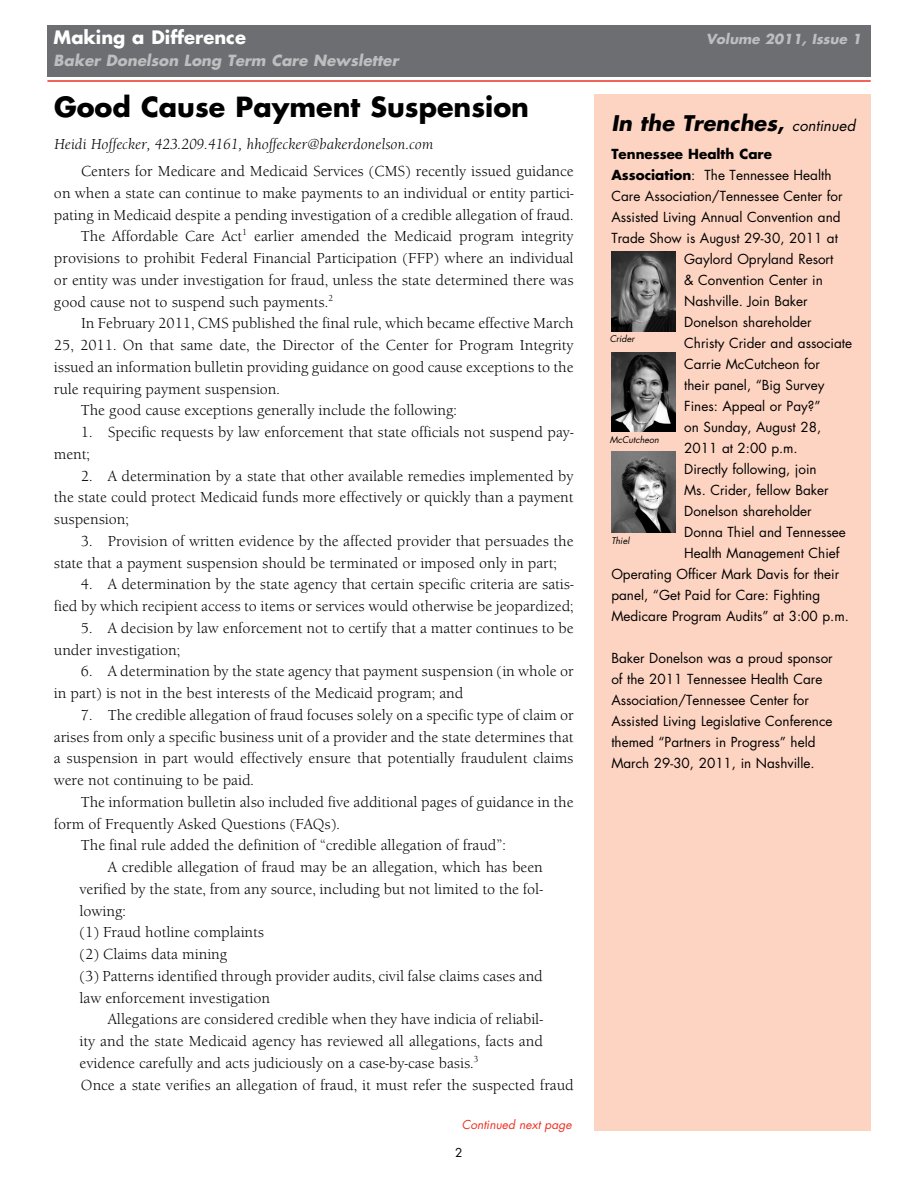
<style>
.page{position:relative;width:918px;height:1188px;background:#fff}
.page>*{position:absolute;margin:0;border:0;box-sizing:border-box;transform-origin:0 0}
.t1{font:700 27px "Futura";color:#000}
.t2{font:italic 700 21px "Futura";color:#000}
.t3{font:700 18px "Futura";color:#fff}
.t4{font:15px/21.8px "Berkeley Old ITC";color:#000}
.t5{font:italic 15px "Berkeley Old ITC";color:#000}
.t6{font:italic 700 15px "Futura";color:#bcbec0}
.t7{font:13.5px/21px "Futura";color:#000}
.t8{font:700 13.5px "Futura";color:#000}
.t9{font:italic 700 13.5px "Futura";color:#bcbec0}
.t10{font:italic 12px "Futura";color:#ee3124}
.t11{font:12px "Futura";color:#000}
.t12{font:italic 9px "Futura";color:#000}
.s1{font-style:normal}
.s2{font-weight:400;font-size:15px}
.s3{font-weight:700}
</style>
<div class="page">
<div style="left:47px;top:25px;width:824px;height:51px;background:#6d6e71"></div>
<hr style="left:47px;top:80px;width:824px;height:2px;background:#ee3124">
<div style="left:594px;top:94px;width:277px;height:1037px;background:#fdd4c2"></div>
<img style="left:611px;top:352px;width:65px;height:80px">
<img style="left:611px;top:252px;width:65px;height:79px">
<img style="left:611px;top:452px;width:65px;height:81px">
<p class="t3" style="left:54px;top:26px;width:194px">Making a Difference</p>
<p class="t9" style="left:706px;top:30px;width:157px">Volume 2011, Issue 1</p>
<p class="t6" style="left:54px;top:50px;width:346px">Baker Donelson Long Term Care Newsletter</p>
<h1 class="t1" style="left:54px;top:89px;width:477px">Good Cause Payment Suspension</h1>
<p class="t5" style="left:54px;top:135px;width:381px">Heidi Hoffecker, 423.209.4161, hhoffecker@bakerdonelson.com</p>
<p class="t4" style="left:81px;top:160px;width:494px">Centers for Medicare and Medicaid Services (CMS) recently issued guidance</p>
<p class="t4" style="left:54px;top:182px;width:521px">on when a state can continue to make payments to an individual or entity partici-</p>
<p class="t4" style="left:54px;top:204px;width:521px">pating in Medicaid despite a pending investigation of a credible allegation of fraud.</p>
<p class="t4" style="left:81px;top:226px;width:494px">The Affordable Care Act<sup>1</sup> earlier amended the Medicaid program integrity</p>
<p class="t4" style="left:54px;top:247px;width:521px">provisions to prohibit Federal Financial Participation (FFP) where an individual</p>
<p class="t4" style="left:54px;top:269px;width:521px">or entity was under investigation for fraud, unless the state determined there was</p>
<p class="t4" style="left:54px;top:291px;width:281px">good cause not to suspend such payments.<sup>2</sup></p>
<p class="t4" style="left:81px;top:313px;width:494px">In February 2011, CMS published the final rule, which became effective March</p>
<p class="t4" style="left:54px;top:334px;width:521px">25, 2011. On that same date, the Director of the Center for Program Integrity</p>
<p class="t4" style="left:54px;top:356px;width:521px">issued an information bulletin providing guidance on good cause exceptions to the</p>
<p class="t4" style="left:54px;top:378px;width:228px">rule requiring payment suspension.</p>
<p class="t4" style="left:81px;top:400px;width:378px">The good cause exceptions generally include the following:</p>
<p class="t4" style="left:54px;top:421px;width:521px;text-indent:27px">1. Specific requests by law enforcement that state officials not suspend pay&shy;ment;</p>
<p class="t4" style="left:54px;top:465px;width:521px;text-align:justify;text-indent:27px">2. A determination by a state that other available remedies implemented by the state could protect Medicaid funds more effectively or quickly than a payment suspension;</p>
<p class="t4" style="left:54px;top:530px;width:521px;text-indent:27px">3. Provision of written evidence by the affected provider that persuades the state that a payment suspension should be terminated or imposed only in part;</p>
<p class="t4" style="left:54px;top:574px;width:521px;text-align:right">4. A determination by the state agency that certain specific criteria are satis&shy;fied by which recipient access to items or services would otherwise be jeopardized;</p>
<p class="t4" style="left:54px;top:617px;width:521px;text-indent:27px">5. A decision by law enforcement not to certify that a matter continues to be under investigation;</p>
<p class="t4" style="left:54px;top:661px;width:521px;text-indent:27px">6. A determination by the state agency that payment suspension (in whole or in part) is not in the best interests of the Medicaid program; and</p>
<p class="t4" style="left:54px;top:704px;width:521px;text-align:justify;text-indent:27px">7. The credible allegation of fraud focuses solely on a specific type of claim or arises from only a specific business unit of a provider and the state determines that a suspension in part would effectively ensure that potentially fraudulent claims were not continuing to be paid.</p>
<p class="t4" style="left:81px;top:791px;width:494px">The information bulletin also included five additional pages of guidance in the</p>
<p class="t4" style="left:54px;top:813px;width:288px">form of Frequently Asked Questions (FAQs).</p>
<p class="t4" style="left:81px;top:835px;width:426px">The final rule added the definition of “credible allegation of fraud”:</p>
<p class="t4" style="left:108px;top:856px;width:437px">A credible allegation of fraud may be an allegation, which has been</p>
<p class="t4" style="left:79px;top:878px;width:465px">verified by the state, from any source, including but not limited to the fol-</p>
<p class="t4" style="left:79px;top:900px;width:48px">lowing:</p>
<p class="t4" style="left:79px;top:922px;width:186px">(1) Fraud hotline complaints</p>
<p class="t4" style="left:79px;top:943px;width:149px">(2) Claims data mining</p>
<p class="t4" style="left:79px;top:965px;width:465px">(3) Patterns identified through provider audits, civil false claims cases and</p>
<p class="t4" style="left:79px;top:987px;width:192px">law enforcement investigation</p>
<p class="t4" style="left:108px;top:1009px;width:437px">Allegations are considered credible when they have indicia of reliabil-</p>
<p class="t4" style="left:79px;top:1030px;width:465px">ity and the state Medicaid agency has reviewed all allegations, facts and</p>
<p class="t4" style="left:80px;top:1052px;width:401px">evidence carefully and acts judiciously on a case-by-case basis.<sup>3</sup></p>
<p class="t4" style="left:81px;top:1074px;width:494px">Once a state verifies an allegation of fraud, it must refer the suspected fraud</p>
<p class="t10" style="left:462px;top:1117px;width:111px">Continued next page</p>
<p class="t11" style="left:455px;top:1145px;width:9px">2</p>
<h2 class="t2" style="left:611px;top:109px;width:245px">In the Trenches<span class="s1">,</span> <span class="s2">continued</span></h2>
<p class="t8" style="left:611px;top:145px;width:162px">Tennessee Health Care</p>
<p class="t7" style="left:611px;top:165px;width:222px"><span class="s3">Association</span>: The Tennessee Health</p>
<p class="t7" style="left:611px;top:186px;width:233px">Care Association/Tennessee Center for</p>
<p class="t7" style="left:611px;top:207px;width:231px">Assisted Living Annual Convention and</p>
<p class="t7" style="left:611px;top:228px;width:228px">Trade Show is August 29-30, 2011 at</p>
<p class="t7" style="left:684px;top:249px;width:151px">Gaylord Opryland Resort</p>
<p class="t7" style="left:684px;top:270px;width:140px">&amp; Convention Center in</p>
<p class="t7" style="left:684px;top:291px;width:125px">Nashville. Join Baker</p>
<p class="t7" style="left:684px;top:312px;width:129px">Donelson shareholder</p>
<p class="t7" style="left:684px;top:333px;width:169px">Christy Crider and associate</p>
<p class="t7" style="left:684px;top:354px;width:137px">Carrie McCutcheon for</p>
<p class="t7" style="left:684px;top:375px;width:142px">their panel, “Big Survey</p>
<p class="t7" style="left:684px;top:396px;width:138px">Fines: Appeal or Pay?”</p>
<p class="t7" style="left:684px;top:417px;width:138px">on Sunday, August 28,</p>
<p class="t7" style="left:684px;top:438px;width:115px">2011 at 2:00 p.m.</p>
<p class="t7" style="left:684px;top:459px;width:134px">Directly following, join</p>
<p class="t7" style="left:684px;top:480px;width:146px">Ms. Crider, fellow Baker</p>
<p class="t7" style="left:684px;top:501px;width:129px">Donelson shareholder</p>
<p class="t7" style="left:684px;top:522px;width:163px">Donna Thiel and Tennessee</p>
<p class="t7" style="left:684px;top:543px;width:157px">Health Management Chief</p>
<p class="t7" style="left:611px;top:564px;width:230px">Operating Officer Mark Davis for their</p>
<p class="t7" style="left:611px;top:585px;width:210px">panel, “Get Paid for Care: Fighting</p>
<p class="t7" style="left:611px;top:606px;width:239px">Medicare Program Audits” at 3:00 p.m.</p>
<p class="t7" style="left:611px;top:648px;width:223px">Baker Donelson was a proud sponsor of the 2011 Tennessee Health Care Association/Tennessee Center for Assisted Living Legislative Conference themed “Partners in Progress” held March 29-30, 2011, in Nashville.</p>
<p class="t12" style="left:610px;top:333px;width:26px">Crider</p>
<p class="t12" style="left:610px;top:434px;width:51px">McCutcheon</p>
<p class="t12" style="left:611px;top:535px;width:20px">Thiel</p>
</div>
